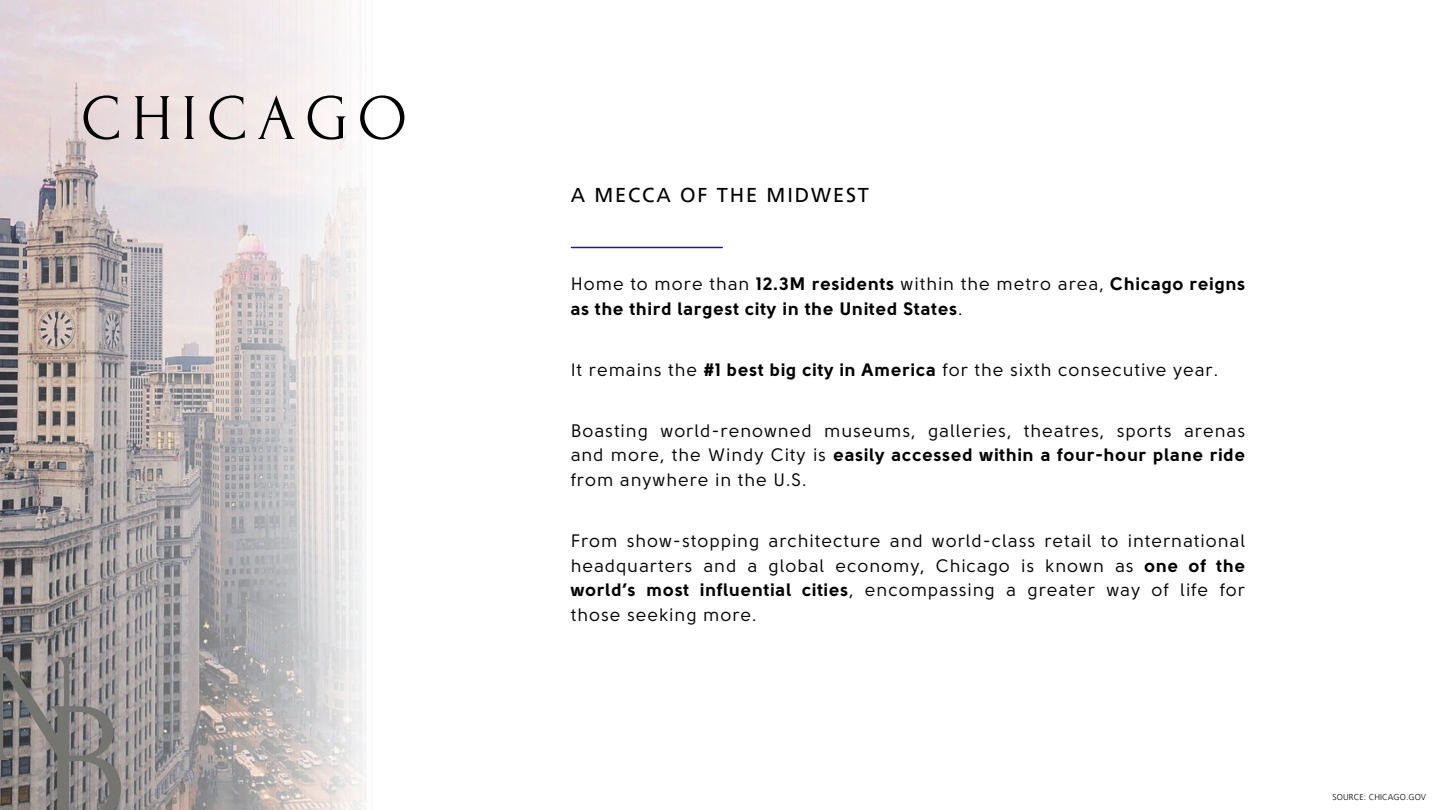
<style>
.page{position:relative;width:1440px;height:810px;background:#fff}
.page>*{position:absolute;margin:0;border:0;box-sizing:border-box;transform-origin:0 0}
.t1{font:173.1px "Forum";color:#747471}
.t2{font:155.8px "Forum";color:#747471}
.t3{font:65px "Forum";letter-spacing:.15em;color:#000}
.t4{font:20px "Frutiger LT Pro";letter-spacing:.095em;color:#000}
.t5{font:18px/24.8px "Solomon Sans";letter-spacing:.045em;color:#000;text-align:justify}
.t6{font:700 18px/24.8px "Solomon Sans";letter-spacing:.045em;color:#000}
.t7{font:300 8.5px "Frutiger LT Pro";letter-spacing:.01em;color:#000}
.s1{font-weight:400}
.s2{font-weight:700}
</style>
<div class="page">
<hr style="left:571px;top:247px;width:151px;height:1px;background:#1d1d8f">
<img style="left:0;top:0;width:367px;height:810px">
<h3 class="t3" style="left:81px;top:83px;width:328px">CHICAGO</h3>
<h3 class="t2" style="left:-15px;top:627px;width:99px">N</h3>
<p class="t1" style="left:43px;top:672px;width:86px">B</p>
<p class="t4" style="left:571px;top:183px;width:300px">A MECCA OF THE MIDWEST</p>
<p class="t6" style="left:571px;top:272px;width:676px"><span class="s1">Home to more than</span> 12.3M residents <span class="s1">within the metro area,</span> Chicago reigns as the third largest city in the United States<span class="s1">.</span></p>
<p class="t5" style="left:571px;top:358px;width:649px">It remains the <span class="s2">#1 best big city in America</span> for the sixth consecutive year.</p>
<h3 class="t5" style="left:571px;top:419px;width:676px">Boasting world-renowned museums, galleries, theatres, sports arenas and more, the Windy City is <span class="s2">easily accessed within a four-hour plane ride </span>from anywhere in the U.S.</h3>
<p class="t5" style="left:571px;top:529px;width:676px">From show-stopping architecture and world-class retail to international headquarters and a global economy, Chicago is known as <span class="s2">one of the world’s most influential cities</span>, encompassing a greater way of life for those seeking more.</p>
<h2 class="t7" style="left:1333px;top:792px;width:95px">SOURCE: CHICAGO.GOV</h2>
</div>
